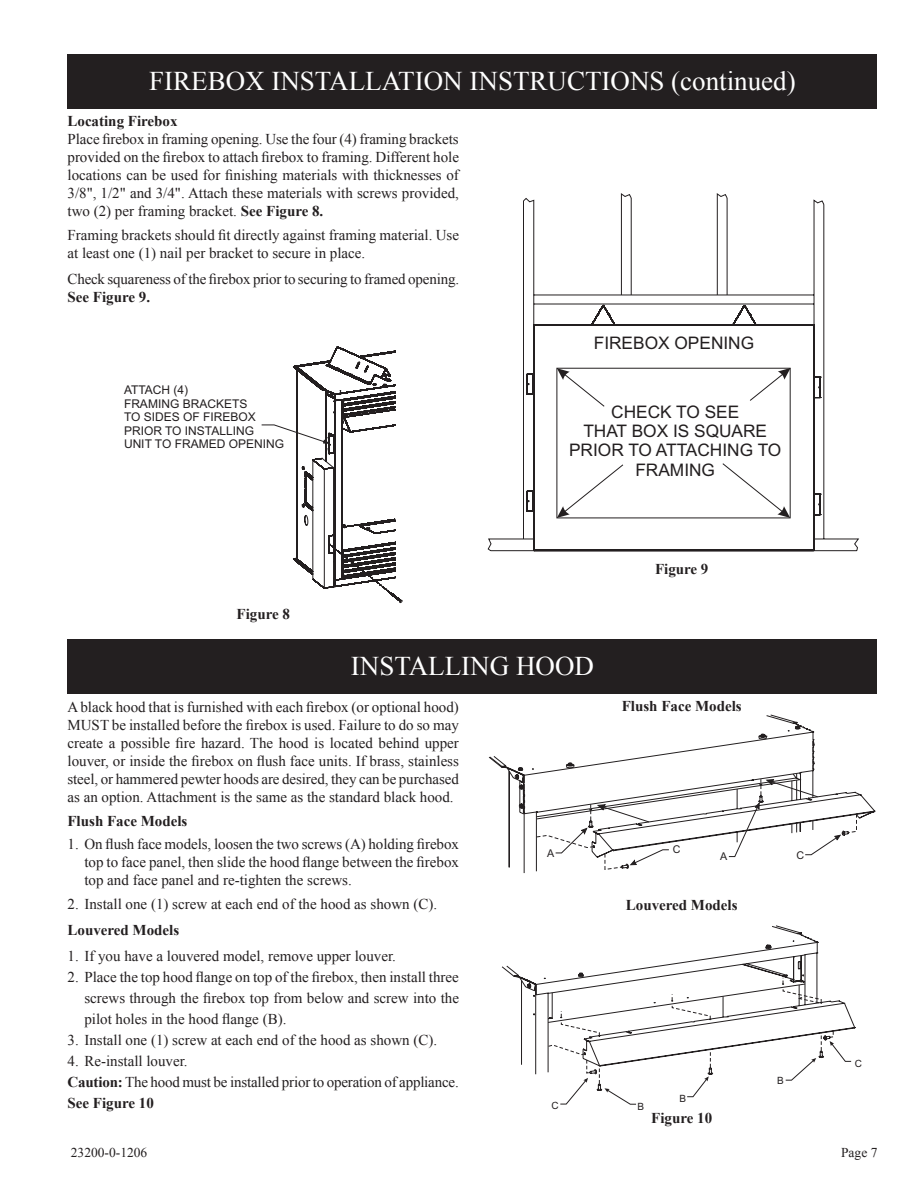
<style>
.page{position:relative;width:918px;height:1188px;background:#fff}
.page>*{position:absolute;margin:0;border:0;box-sizing:border-box;transform-origin:0 0}
.t1{font:27px "Times New Roman";color:#fff}
.t2{font:17.25px/19.4px "Arial";color:#231f20;text-align:center}
.t3{font:15px/18px "Times New Roman";color:#231f20;text-align:justify}
.t4{font:700 15px "Times New Roman";color:#231f20}
.t5{font:13.5px "Times New Roman";color:#231f20}
.t6{font:12px/13.4px "Arial";color:#231f20}
.t7{font:10.65px "Arial";color:#231f20}
.t8{font:10.05px "Arial";color:#231f20}
.s1{font-weight:700}
</style>
<div class="page">
<svg style="left:261px;top:347px;width:141px;height:256px"></svg>
<svg style="left:503px;top:715px;width:373px;height:155px"></svg>
<svg style="left:506px;top:925px;width:350px;height:150px"></svg>
<svg style="left:547px;top:955px;width:305px;height:150px"></svg>
<svg style="left:488px;top:198px;width:371px;height:353px"></svg>
<svg style="left:729px;top:305px;width:30px;height:20px"></svg>
<svg style="left:621px;top:193px;width:107px;height:102px"></svg>
<svg style="left:722px;top:463px;width:66px;height:53px"></svg>
<svg style="left:559px;top:370px;width:46px;height:37px"></svg>
<svg style="left:750px;top:368px;width:41px;height:33px"></svg>
<svg style="left:559px;top:464px;width:64px;height:52px"></svg>
<div style="left:68px;top:54px;width:810px;height:54px;background:#231f20"></div>
<div style="left:68px;top:639px;width:810px;height:54px;background:#231f20"></div>
<h1 class="t1" style="left:149px;top:63px;width:648px">FIREBOX INSTALLATION INSTRUCTIONS (continued)</h1>
<p class="t4" style="left:68px;top:111px;width:112px">Locating Firebox</p>
<p class="t3" style="left:68px;top:130px;width:393px">Place firebox in framing opening. Use the four (4) framing brackets provided on the firebox to attach firebox to framing. Different hole locations can be used for finishing materials with thicknesses of 3/8", 1/2" and 3/4". Attach these materials with screws provided, two (2) per framing bracket. <span class="s1">See Figure 8.</span></p>
<p class="t3" style="left:68px;top:226px;width:393px">Framing brackets should fit directly against framing material. Use at least one (1) nail per bracket to secure in place.</p>
<p class="t3" style="left:68px;top:270px;width:393px">Check squareness of the firebox prior to securing to framed opening.</p>
<p class="t4" style="left:68px;top:287px;width:84px">See Figure 9.</p>
<p class="t6" style="left:124px;top:385px;width:162px">ATTACH (4)<br>FRAMING BRACKETS<br>TO SIDES OF FIREBOX<br>PRIOR TO INSTALLING<br>UNIT TO FRAMED OPENING</p>
<p class="t4" style="left:237px;top:604px;width:55px">Figure 8</p>
<p class="t2" style="left:594px;top:335px;width:162px">FIREBOX OPENING</p>
<p class="t2" style="left:569px;top:404px;width:214px">CHECK TO SEE<br>THAT BOX IS SQUARE<br>PRIOR TO ATTACHING TO<br>FRAMING</p>
<p class="t4" style="left:655px;top:559px;width:55px">Figure 9</p>
<h1 class="t1" style="left:351px;top:648px;width:245px">INSTALLING HOOD</h1>
<p class="t3" style="left:68px;top:698px;width:393px">A black hood that is furnished with each firebox (or optional hood)<br>MUST be installed before the firebox is used. Failure to do so may create a possible fire hazard. The hood is located behind upper louver, or inside the firebox on flush face units. If brass, stainless steel, or hammered pewter hoods are desired, they can be purchased as an option. Attachment is the same as the standard black hood.</p>
<p class="t4" style="left:68px;top:810px;width:121px">Flush Face Models</p>
<p class="t3" style="left:84px;top:835px;width:376px;text-indent:-17px">1. On flush face models, loosen the two screws (A) holding firebox top to face panel, then slide the hood flange between the firebox top and face panel and re-tighten the screws.</p>
<p class="t3" style="left:68px;top:894px;width:371px">2. Install one (1) screw at each end of the hood as shown (C).</p>
<p class="t4" style="left:68px;top:920px;width:113px">Louvered Models</p>
<p class="t3" style="left:68px;top:947px;width:330px">1. If you have a louvered model, remove upper louver.</p>
<p class="t3" style="left:84px;top:967px;width:376px;line-height:21px;text-indent:-17px">2. Place the top hood flange on top of the firebox, then install three screws through the firebox top from below and screw into the pilot holes in the hood flange (B).</p>
<p class="t3" style="left:68px;top:1031px;width:371px">3. Install one (1) screw at each end of the hood as shown (C).</p>
<p class="t3" style="left:68px;top:1051px;width:393px;line-height:21px;text-align:left">4. Re-install louver.<br><span class="s1">Caution:</span> The hood must be installed prior to operation of appliance.<br><span class="s1">See Figure 10</span></p>
<p class="t4" style="left:622px;top:695px;width:121px">Flush Face Models</p>
<p class="t7" style="left:547px;top:847px;width:9px">A</p>
<p class="t7" style="left:673px;top:843px;width:9px">C</p>
<p class="t7" style="left:720px;top:850px;width:9px">A</p>
<p class="t7" style="left:796px;top:848px;width:9px">C</p>
<p class="t4" style="left:626px;top:895px;width:113px">Louvered Models</p>
<p class="t8" style="left:551px;top:1099px;width:9px">C</p>
<p class="t8" style="left:638px;top:1100px;width:8px">B</p>
<p class="t8" style="left:680px;top:1092px;width:8px">B</p>
<p class="t4" style="left:651px;top:1108px;width:62px">Figure 10</p>
<p class="t8" style="left:777px;top:1074px;width:8px">B</p>
<p class="t8" style="left:855px;top:1057px;width:9px">C</p>
<p class="t5" style="left:71px;top:1143px;width:78px">23200-0-1206</p>
<p class="t5" style="left:841px;top:1143px;width:38px">Page 7</p>
</div>
